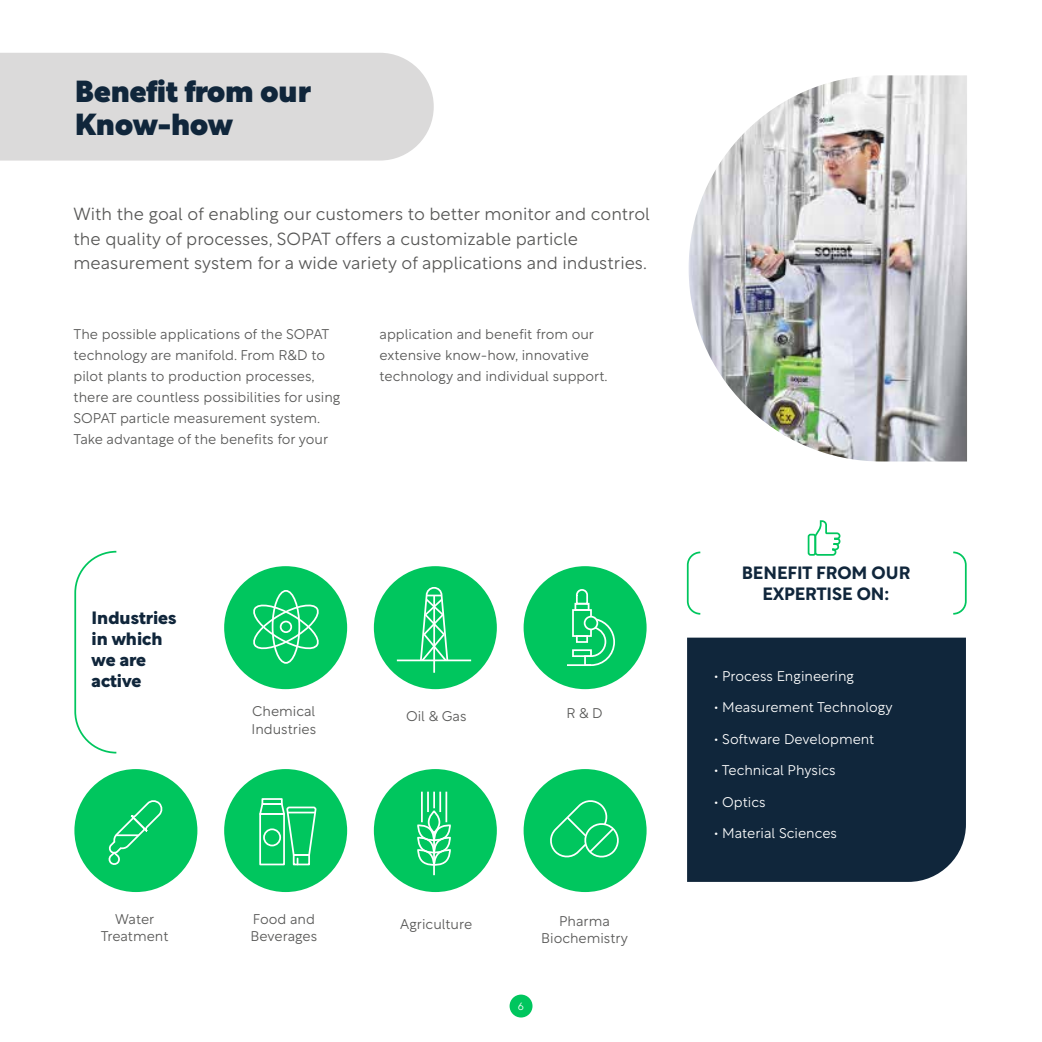
<style>
.page{position:relative;width:1042px;height:1042px;background:#fff}
.page>*{position:absolute;margin:0;border:0;box-sizing:border-box;transform-origin:0 0}
.t1{font:900 29.75px/33.2px "Rotunda";color:#10263b}
.t2{font:300 17.5px/24.5px "Rotunda";color:#575756}
.t3{font:800 17.5px/21px "Rotunda";color:#10263b}
.t4{font:700 17.5px/21px "Rotunda";color:#10263b;text-align:center}
.t5{font:300 14px/21px "Rotunda";color:#575756}
.t6{font:300 14px "Rotunda";color:#fff}
.t7{font:300 10.5px "Rotunda";color:#fff}
</style>
<div class="page">
<div style="left:0;top:53px;width:434px;height:108px;background:#dbdada"></div>
<div style="left:687px;top:637px;width:279px;height:245px;background:#10263b"></div>
<svg style="left:813px;top:520px;width:27px;height:36px"></svg>
<div style="left:807px;top:534px;width:9px;height:22px;border:2px solid #00c65e;border-radius:2px"></div>
<svg style="left:953px;top:551px;width:14px;height:64px"></svg>
<svg style="left:686px;top:551px;width:15px;height:64px"></svg>
<div style="left:509px;top:994px;width:23px;height:23px;background:#00c65e;border-radius:50%"></div>
<img style="left:688px;top:75px;width:279px;height:386px">
<div style="left:74px;top:769px;width:123px;height:123px;background:#00c65e;border-radius:50%"></div>
<div style="left:224px;top:769px;width:123px;height:123px;background:#00c65e;border-radius:50%"></div>
<div style="left:374px;top:769px;width:123px;height:123px;background:#00c65e;border-radius:50%"></div>
<div style="left:523px;top:769px;width:123px;height:123px;background:#00c65e;border-radius:50%"></div>
<div style="left:224px;top:566px;width:123px;height:123px;background:#00c65e;border-radius:50%"></div>
<div style="left:374px;top:566px;width:123px;height:123px;background:#00c65e;border-radius:50%"></div>
<div style="left:523px;top:566px;width:123px;height:123px;background:#00c65e;border-radius:50%"></div>
<div style="left:272px;top:590px;width:28px;height:74px;border:2px solid #fff;border-radius:50%"></div>
<svg style="left:253px;top:600px;width:66px;height:54px"></svg>
<hr style="left:567px;top:664px;width:24px;height:2px;background:#fff">
<svg style="left:571px;top:589px;width:44px;height:78px"></svg>
<hr style="left:397px;top:659px;width:74px;height:2px;background:#fff">
<hr style="left:433px;top:596px;width:2px;height:77px;background:#fff">
<svg style="left:419px;top:587px;width:30px;height:76px"></svg>
<svg style="left:550px;top:800px;width:69px;height:58px"></svg>
<svg style="left:108px;top:800px;width:55px;height:65px"></svg>
<hr style="left:116px;top:834px;width:23px;height:2px;background:#fff">
<hr style="left:421px;top:791px;width:2px;height:31px;background:#fff">
<hr style="left:427px;top:791px;width:2px;height:21px;background:#fff">
<svg style="left:433px;top:791px;width:2px;height:17px"></svg>
<hr style="left:439px;top:791px;width:2px;height:21px;background:#fff">
<hr style="left:445px;top:791px;width:2px;height:31px;background:#fff">
<div style="left:428px;top:810px;width:12px;height:24px;border:2px solid #fff;border-radius:50%"></div>
<svg style="left:417px;top:822px;width:34px;height:44px"></svg>
<hr style="left:433px;top:831px;width:2px;height:44px;background:#fff">
<div style="left:259px;top:813px;width:26px;height:52px;border:2px solid #fff"></div>
<div style="left:261px;top:798px;width:22px;height:7px;border:2px solid #fff"></div>
<div style="left:293px;top:854px;width:17px;height:11px;border:2px solid #fff"></div>
<svg style="left:259px;top:802px;width:58px;height:62px"></svg>
<hr style="left:288px;top:811px;width:27px;height:2px;background:#fff">
<div style="left:263px;top:828px;width:18px;height:18px;border:2px solid #fff;border-radius:50%"></div>
<svg style="left:74px;top:550px;width:43px;height:204px"></svg>
<h1 class="t1" style="left:75px;top:71px;width:237px">Benefit from our<br>Know-how</h1>
<p class="t2" style="left:74px;top:200px;width:578px">With the goal of enabling our customers to better monitor and control the quality of processes, SOPAT offers a customizable particle measurement system for a wide variety of applications and industries.</p>
<p class="t5" style="left:74px;top:322px;width:268px">The possible applications of the SOPAT technology are manifold. From R&amp;D to pilot plants to production processes, there are countless possibilities for using SOPAT particle measurement system.<br>Take advantage of the benefits for your</p>
<p class="t5" style="left:379px;top:322px;width:230px">application and benefit from our extensive know-how, innovative technology and individual support.</p>
<p class="t3" style="left:92px;top:605px;width:86px">Industries in which we are active</p>
<p class="t5" style="left:101px;top:908px;width:69px;line-height:17.5px;text-align:center">Water<br>Treatment</p>
<p class="t5" style="left:251px;top:701px;width:66px;line-height:17.5px">Chemical<br>Industries</p>
<p class="t5" style="left:250px;top:908px;width:68px;line-height:17.5px">Food and<br>Beverages</p>
<p class="t5" style="left:406px;top:704px;width:62px">Oil &amp; Gas</p>
<p class="t5" style="left:566px;top:701px;width:38px">R &amp; D</p>
<p class="t5" style="left:400px;top:912px;width:74px">Agriculture</p>
<p class="t5" style="left:541px;top:910px;width:88px;line-height:17.5px;text-align:center">Pharma<br>Biochemistry</p>
<p class="t7" style="left:518px;top:998px;width:8px">6</p>
<p class="t4" style="left:742px;top:560px;width:170px">BENEFIT FROM OUR<br>EXPERTISE ON:</p>
<p class="t6" style="left:714px;top:665px;width:142px">• Process Engineering</p>
<p class="t6" style="left:714px;top:696px;width:180px">• Measurement Technology</p>
<p class="t6" style="left:714px;top:728px;width:162px">• Software Development</p>
<p class="t6" style="left:714px;top:759px;width:124px">• Technical Physics</p>
<p class="t6" style="left:714px;top:791px;width:53px">• Optics</p>
<p class="t6" style="left:714px;top:822px;width:125px">• Material Sciences</p>
</div>
